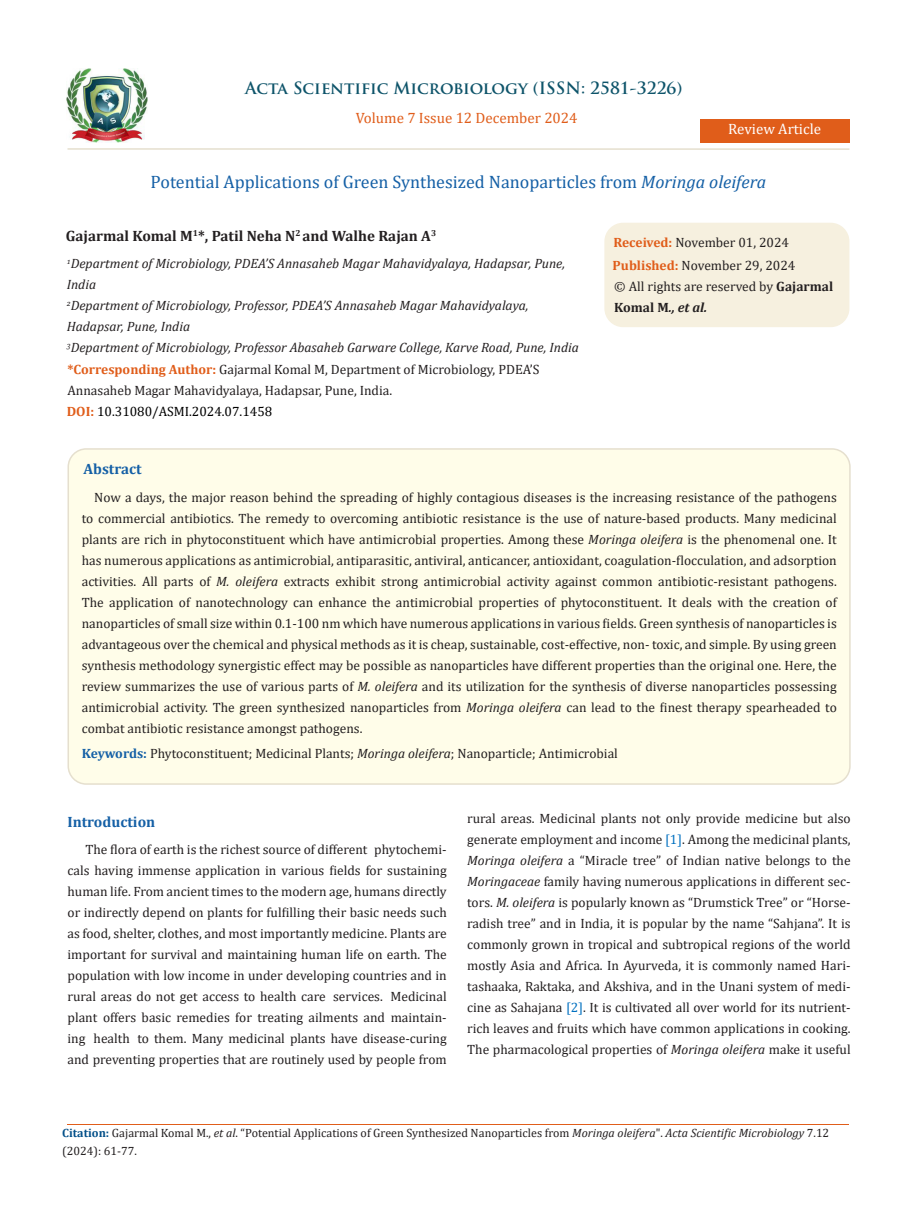
<style>
.page{position:relative;width:917px;height:1224px;background:#fff}
.page>*{position:absolute;margin:0;border:0;box-sizing:border-box;transform-origin:0 0}
.t1{font:18px "Cambria";color:#1560a6}
.t2{font:700 16.5px "Trajan Pro";color:#0e546a}
.t3{font:700 15px "Cambria";color:#231f20}
.t4{font:15px "Cambria";color:#e05d1a}
.t5{font:700 15px "Cambria";color:#1560a6}
.t6{font:15px "Cambria";color:#fff}
.No_Spacing{font:13.5px/21px "Cambria";color:#231f20}
.Body_Text{font:13.5px/21px "Cambria";color:#231f20;text-align:justify}
.t7{font:italic 13.5px/21px "Cambria";color:#231f20}
.t8{font:13.5px "Cambria";color:#000}
.t9{font:12px/18px "Cambria";color:#231f20}
.s1{font-style:italic}
.s2{font-weight:700;color:#e05d1a}
.s3{font-weight:700}
.s4{font-weight:700;font-style:italic}
.s5{font-weight:700;color:#1560a6}
.s6{color:#0070c0}
.s7{font-weight:700;color:#035089}
</style>
<div class="page">
<img style="left:67px;top:68px;width:80px;height:74px">
<div style="left:699px;top:119px;width:150px;height:23px;background:#e05d1a"></div>
<div style="left:605px;top:223px;width:243px;height:103px;background:#f6f0df;border-radius:18px"></div>
<div style="left:604px;top:223px;width:245px;height:104px;border:2px solid #f6f0df;border-radius:18px"></div>
<div style="left:68px;top:449px;width:781px;height:335px;background:#fffde9;border-radius:18px"></div>
<div style="left:67px;top:448px;width:783px;height:337px;border:2px solid #e5dfce;border-radius:18px"></div>
<hr style="left:67px;top:1124px;width:782px;height:1px;background:#e05d1a">
<hr style="left:67px;top:148px;width:782px;height:2px;background:#e5dfce">
<p class="t2" style="left:245px;top:77px;width:439px">Acta Scientific Microbiology (ISSN: 2581-3226)</p>
<p class="t4" style="left:356px;top:109px;width:223px">Volume 7 Issue 12 December 2024</p>
<p class="t6" style="left:728px;top:120px;width:94px">Review Article</p>
<p class="t1" style="left:150px;top:171px;width:617px">Potential Applications of Green Synthesized Nanoparticles from <span class="s1">Moringa oleifera</span></p>
<p class="t3" style="left:66px;top:225px;width:372px">Gajarmal Komal M<sup>1</sup>*, Patil Neha N<sup>2</sup> and Walhe Rajan A<sup>3</sup></p>
<p class="t7" style="left:67px;top:252px;width:500px"><sup>1</sup>Department of Microbiology, PDEA’S Annasaheb Magar Mahavidyalaya, Hadapsar, Pune,<br>India</p>
<p class="t7" style="left:67px;top:294px;width:463px"><sup>2</sup>Department of Microbiology, Professor, PDEA’S Annasaheb Magar Mahavidyalaya,<br>Hadapsar, Pune, India</p>
<p class="t7" style="left:67px;top:336px;width:513px"><sup>3</sup>Department of Microbiology, Professor Abasaheb Garware College, Karve Road, Pune, India</p>
<p class="No_Spacing" style="left:67px;top:359px;width:473px"><span class="s2">*Corresponding Author:</span> Gajarmal Komal M, Department of Microbiology, PDEA’S<br>Annasaheb Magar Mahavidyalaya, Hadapsar, Pune, India.</p>
<p class="No_Spacing" style="left:613px;top:231px;width:177px"><span class="s2">Received:</span> November 01, 2024</p>
<p class="No_Spacing" style="left:612px;top:254px;width:184px"><span class="s2">Published:</span> November 29, 2024</p>
<p class="No_Spacing" style="left:614px;top:276px;width:220px">© All rights are reserved by <span class="s3">Gajarmal<br>Komal M</span><span class="s4">., et al.</span></p>
<p class="t8" style="left:67px;top:404px;width:207px"><span class="s2">DOI:</span> 10.31080/ASMI.2024.07.1458</p>
<p class="t5" style="left:83px;top:459px;width:60px">Abstract</p>
<p class="No_Spacing" style="left:82px;top:486px;width:756px;text-align:justify;text-indent:12px">Now a days, the major reason behind the spreading of highly contagious diseases is the increasing resistance of the pathogens to commercial antibiotics. The remedy to overcoming antibiotic resistance is the use of nature-based products. Many medicinal plants are rich in phytoconstituent which have antimicrobial properties. Among these <span class="s1">Moringa oleifera</span> is the phenomenal one. It has numerous applications as antimicrobial, antiparasitic, antiviral, anticancer, antioxidant, coagulation-flocculation, and adsorption activities. All parts of <span class="s1">M. oleifera</span> extracts exhibit strong antimicrobial activity against common antibiotic-resistant pathogens.<br>The application of nanotechnology can enhance the antimicrobial properties of phytoconstituent. It deals with the creation of nanoparticles of small size within 0.1-100 nm which have numerous applications in various fields. Green synthesis of nanoparticles is advantageous over the chemical and physical methods as it is cheap, sustainable, cost-effective, non- toxic, and simple. By using green synthesis methodology synergistic effect may be possible as nanoparticles have different properties than the original one. Here, the review summarizes the use of various parts of <span class="s1">M. oleifera</span> and its utilization for the synthesis of diverse nanoparticles possessing antimicrobial activity. The green synthesized nanoparticles from <span class="s1">Moringa oleifera</span> can lead to the finest therapy spearheaded to combat antibiotic resistance amongst pathogens.</p>
<p class="No_Spacing" style="left:82px;top:743px;width:537px"><span class="s5">Keywords:</span> Phytoconstituent; Medicinal Plants; <span class="s1">Moringa oleifera</span>; Nanoparticle; Antimicrobial</p>
<p class="t5" style="left:67px;top:811px;width:89px">Introduction</p>
<p class="Body_Text" style="left:67px;top:838px;width:381px;text-indent:18px">The flora of earth is the richest source of different phytochemi&shy;cals having immense application in various fields for sustaining human life. From ancient times to the modern age, humans directly or indirectly depend on plants for fulfilling their basic needs such as food, shelter, clothes, and most importantly medicine. Plants are important for survival and maintaining human life on earth. The population with low income in under developing countries and in rural areas do not get access to health care services. Medicinal plant offers basic remedies for treating ailments and maintain&shy;ing health to them. Many medicinal plants have disease-curing and preventing properties that are routinely used by people from</p>
<p class="Body_Text" style="left:467px;top:808px;width:385px">rural areas. Medicinal plants not only provide medicine but also generate employment and income <span class="s6">[1]</span>. Among the medicinal plants, <span class="s1">Moringa oleifera</span> a “Miracle tree” of Indian native belongs to the <span class="s1">Moringaceae</span> family having numerous applications in different sec&shy;tors. <span class="s1">M. oleifera</span> is popularly known as “Drumstick Tree” or “Horse&shy;radish tree” and in India, it is popular by the name “Sahjana”. It is commonly grown in tropical and subtropical regions of the world mostly Asia and Africa. In Ayurveda, it is commonly named Hari&shy;tashaaka, Raktaka, and Akshiva, and in the Unani system of medi&shy;cine as Sahajana <span class="s6">[2]</span>. It is cultivated all over world for its nutrient&shy;rich leaves and fruits which have common applications in cooking.<br>The pharmacological properties of <span class="s1">Moringa oleifera</span> make it useful</p>
<p class="t9" style="left:62px;top:1124px;width:768px"><span class="s7">Citation:</span> Gajarmal Komal M., <span class="s1">et al</span>. “Potential Applications of Green Synthesized Nanoparticles from <span class="s1">Moringa oleifera</span>". <span class="s1">Acta Scientific Microbiology</span> 7.12 (2024): 61-77.</p>
</div>
